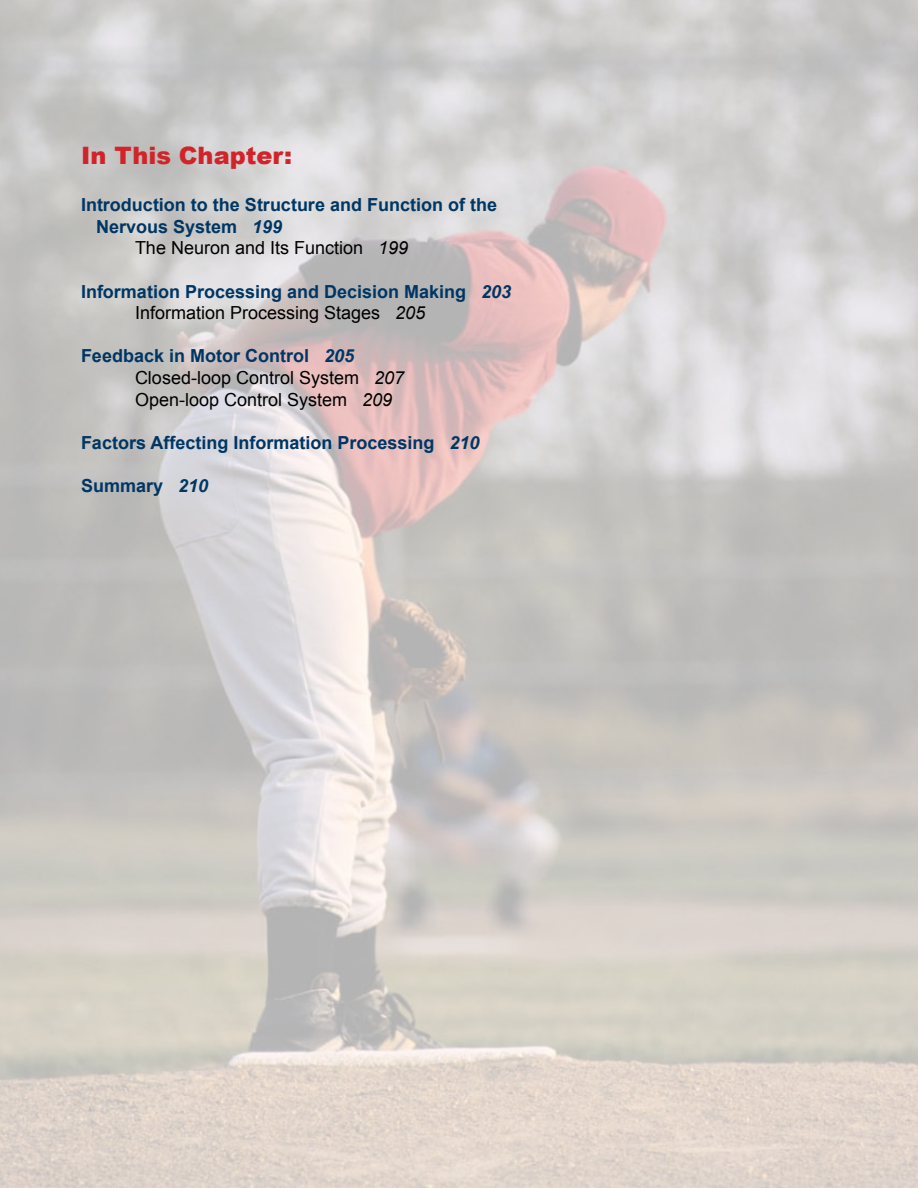
<style>
.page{position:relative;width:918px;height:1188px;background:#fff}
.page>*{position:absolute;margin:0;border:0;box-sizing:border-box;transform-origin:0 0}
.t1{font:900 24px "Arial";color:#d2232a}
.t2{font:700 18px/21.6px "Arial";color:#003663}
.t3{font:18px/21.6px "Arial";color:#000}
.s1{font-style:italic}
.s2{font-weight:400;color:#000}
.s3{font-weight:400;font-style:italic;color:#000}
.s4{font-weight:700;color:#003663}
.s5{font-weight:700;font-style:italic;color:#003663}
</style>
<div class="page">
<h1 class="t1" style="left:81px;top:138px;width:213px">In This Chapter:</h1>
<p class="t2" style="left:81px;top:195px;width:418px">Introduction to the Structure and Function of the</p>
<p class="t2" style="left:96px;top:216px;width:188px">Nervous System <span class="s1">199</span></p>
<p class="t3" style="left:135px;top:238px;width:275px">The Neuron and Its Function <span class="s1">199</span></p>
<p class="t2" style="left:135px;top:281px;width:378px;text-indent:-54px">Information Processing and Decision Making <span class="s1">203<br></span><span class="s2">Information Processing Stages</span> <span class="s3">205</span></p>
<p class="t3" style="left:135px;top:346px;width:271px;text-indent:-54px"><span class="s4">Feedback in Motor Control</span> <span class="s5">205<br></span>Closed-loop Control System <span class="s1">207<br></span>Open-loop Control System <span class="s1">209</span></p>
<p class="t2" style="left:81px;top:432px;width:400px">Factors Affecting Information Processing <span class="s1">210</span></p>
<p class="t2" style="left:81px;top:476px;width:129px">Summary <span class="s1">210</span></p>
</div>
